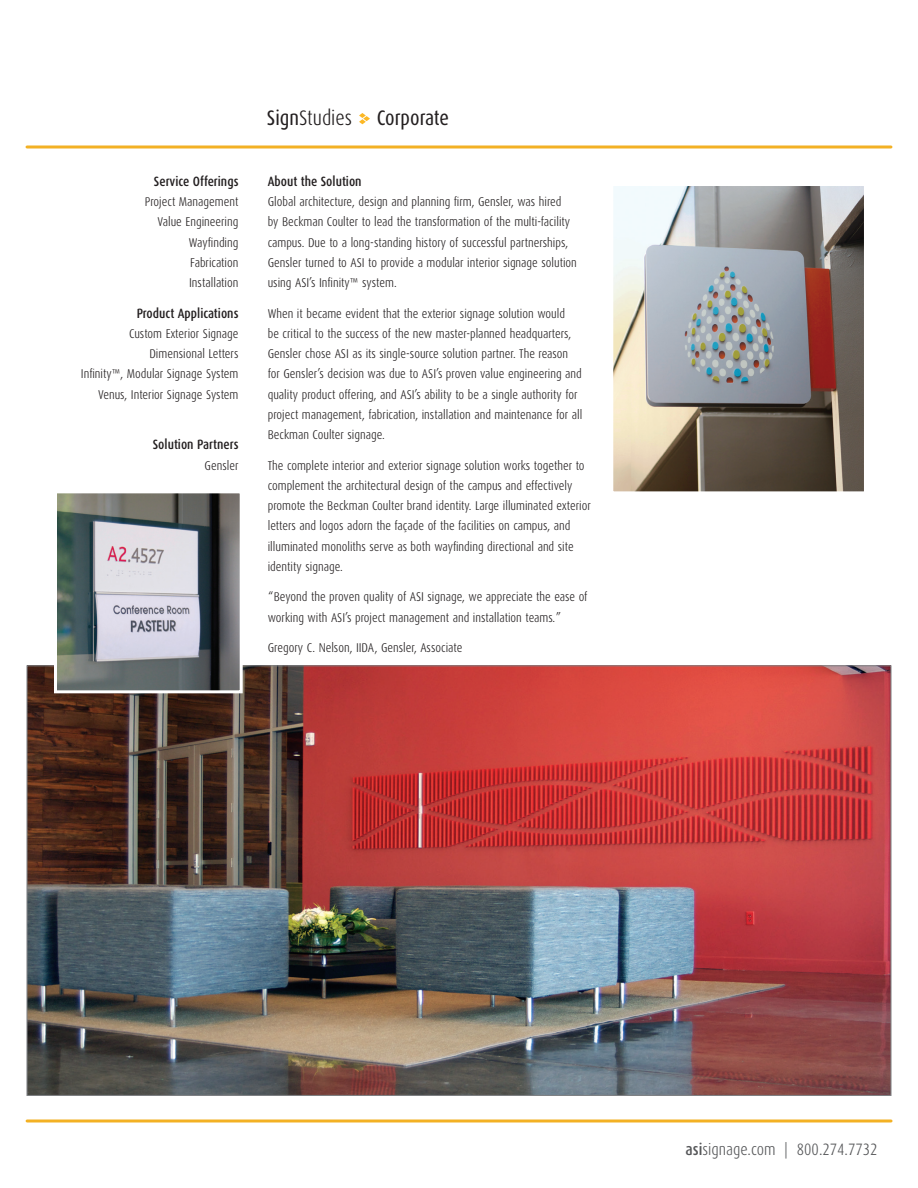
<style>
.page{position:relative;width:918px;height:1188px;background:#fff}
.page>*{position:absolute;margin:0;border:0;box-sizing:border-box;transform-origin:0 0}
.t1{font:300 21px "Dax Condensed";color:#231f20}
.t2{font:21px "Dax Condensed";letter-spacing:-.005em;color:#231f20}
.t3{font:300 16.5px "Dax Condensed";color:#57585a}
.MOD_CS_Side_Tab_Titl{font:500 13.5px "Dax Condensed";color:#231f20}
.MOD_CS_Body_Subhead{font:500 13.5px "Dax Condensed";color:#231f20}
.MOD_Body_Copy{font:300 12.75px/20.2px "Dax Condensed";color:#231f20}
.MOD_CS_Side_Tab{font:300 12.75px "Dax Condensed";color:#231f20}
.s1{font-weight:400}
.s2{font-weight:500}
</style>
<div class="page">
<img style="left:28px;top:667px;width:862px;height:427px">
<svg style="left:613px;top:186px;width:251px;height:306px;background:#97918c"></svg>
<svg style="left:52px;top:493px;width:192px;height:202px;background:#8c8f92"></svg>
<svg style="left:359px;top:113px;width:11px;height:11px"></svg>
<hr style="left:27px;top:146px;width:864px;height:2px;background:#f3b124">
<hr style="left:27px;top:1119px;width:864px;height:3px;background:#f3b124">
<p class="MOD_CS_Side_Tab_Titl" style="left:154px;top:174px;width:86px">Service Offerings</p>
<p class="MOD_CS_Side_Tab" style="left:145px;top:195px;width:95px">Project Management</p>
<p class="MOD_CS_Side_Tab" style="left:157px;top:215px;width:83px">Value Engineering</p>
<p class="MOD_CS_Side_Tab" style="left:189px;top:235px;width:51px">Wayfinding</p>
<p class="MOD_CS_Side_Tab" style="left:190px;top:256px;width:50px">Fabrication</p>
<p class="MOD_CS_Side_Tab" style="left:189px;top:276px;width:51px">Installation</p>
<p class="MOD_CS_Side_Tab_Titl" style="left:137px;top:306px;width:103px">Product Applications</p>
<p class="MOD_CS_Side_Tab" style="left:129px;top:327px;width:111px">Custom Exterior Signage</p>
<p class="MOD_CS_Side_Tab" style="left:149px;top:347px;width:91px">Dimensional Letters</p>
<p class="MOD_CS_Side_Tab" style="left:81px;top:367px;width:159px">Infinity™, Modular Signage System</p>
<p class="MOD_CS_Side_Tab" style="left:98px;top:387px;width:142px">Venus, Interior Signage System</p>
<p class="MOD_CS_Side_Tab_Titl" style="left:153px;top:437px;width:87px">Solution Partners</p>
<p class="MOD_CS_Side_Tab" style="left:205px;top:458px;width:35px">Gensler</p>
<h1 class="t1" style="left:267px;top:106px;width:87px"><span class="s1">Sign</span>Studies</h1>
<p class="t2" style="left:377px;top:106px;width:74px">Corporate</p>
<p class="MOD_CS_Body_Subhead" style="left:268px;top:174px;width:95px">About the Solution</p>
<p class="MOD_Body_Copy" style="left:268px;top:192px;width:311px">Global architecture, design and planning firm, Gensler, was hired<br>by Beckman Coulter to lead the transformation of the multi-facility campus. Due to a long-standing history of successful partnerships, Gensler turned to ASI to provide a modular interior signage solution using ASI’s Infinity™ system.</p>
<p class="MOD_Body_Copy" style="left:268px;top:303px;width:316px">When it became evident that the exterior signage solution would<br>be critical to the success of the new master-planned headquarters, Gensler chose ASI as its single-source solution partner. The reason for Gensler’s decision was due to ASI’s proven value engineering and quality product offering, and ASI’s ability to be a single authority for project management, fabrication, installation and maintenance for all Beckman Coulter signage.</p>
<p class="MOD_Body_Copy" style="left:268px;top:455px;width:325px">The complete interior and exterior signage solution works together to complement the architectural design of the campus and effectively promote the Beckman Coulter brand identity. Large illuminated exterior letters and logos adorn the façade of the facilities on campus, and illuminated monoliths serve as both wayfinding directional and site identity signage.</p>
<p class="MOD_Body_Copy" style="left:268px;top:587px;width:321px">“Beyond the proven quality of ASI signage, we appreciate the ease of working with ASI’s project management and installation teams.”</p>
<p class="MOD_Body_Copy" style="left:268px;top:638px;width:196px">Gregory C. Nelson, IIDA, Gensler, Associate</p>
<p class="t3" style="left:686px;top:1140px;width:193px"><span class="s2">asi</span>signage.com | 800.274.7732</p>
</div>
